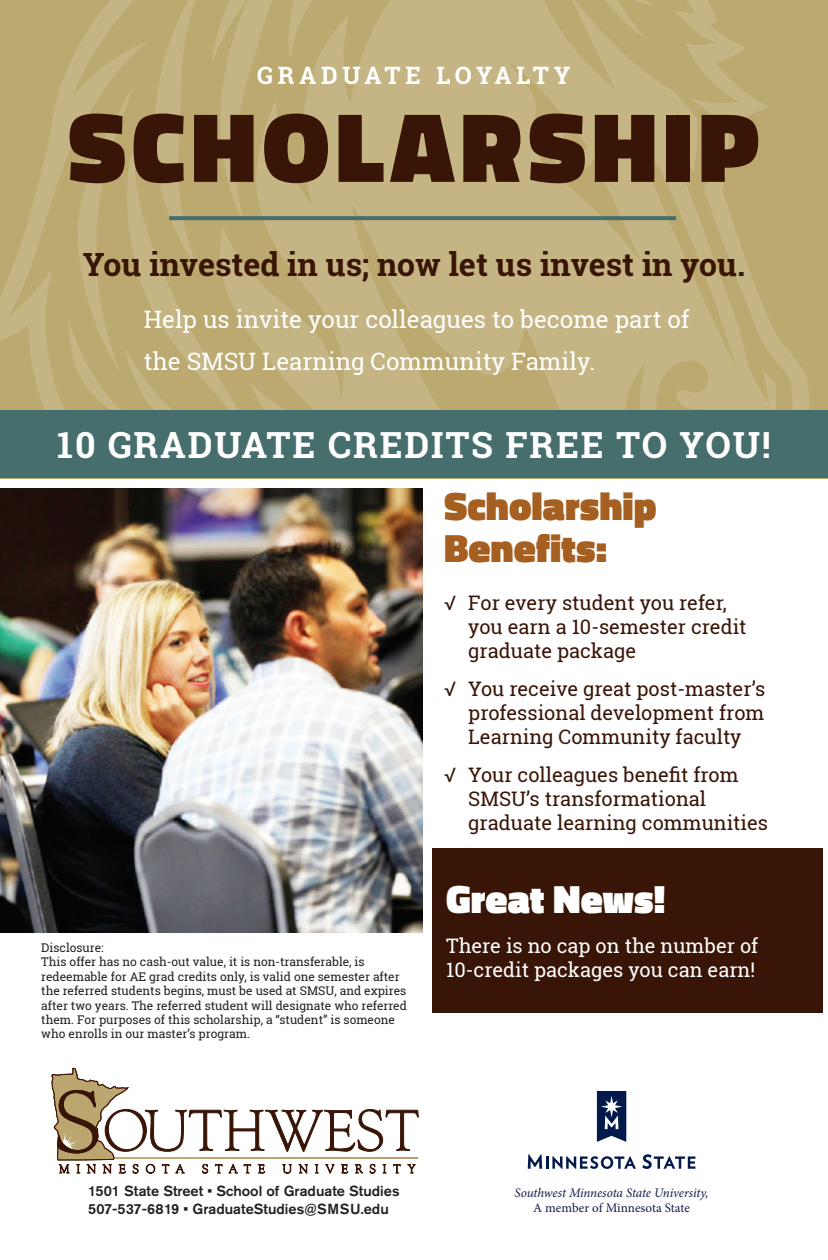
<style>
.page{position:relative;width:828px;height:1260px;background:#fff}
.page>*{position:absolute;margin:0;border:0;box-sizing:border-box;transform-origin:0 0}
.t1{font:900 100px "Titillium Web";letter-spacing:.06em;color:#391507}
.t2{font:900 40px/42px "Titillium Web";color:#a55f20}
.t3{font:900 40px "Titillium Web";color:#fff}
.t4{font:700 36px "Roboto Slab";letter-spacing:.05em;color:#fff}
.t5{font:700 32px "Roboto Slab";color:#391507}
.t6{font:24px/42px "Roboto Slab";color:#fff}
.t7{font:700 24px "Roboto Slab";letter-spacing:.2em;color:#fff}
.t8{font:20px/24px "Roboto Slab";color:#391507}
.t9{font:20px/24px "Roboto Slab";color:#fff}
.t10{font:500 14.4px/17.4px "Akzidenz Grotesk Pro";color:#231f20}
.t11{font:italic 13px "Minion Pro";letter-spacing:-.01em;color:#121c48}
.t12{font:13px "Minion Pro";color:#121c48}
.t13{font:12px/14.4px "Roboto Slab";color:#231f20}
</style>
<div class="page">
<svg style="left:0;top:0;width:812px;height:410px;background:#bcab74"></svg>
<svg style="left:67px;top:0;width:59px;height:410px;background:#beac76"></svg>
<svg style="left:126px;top:0;width:651px;height:410px;background:#c1b07d"></svg>
<svg style="left:169px;top:216px;width:507px;height:4px;background:#4a706c"></svg>
<svg style="left:528px;top:1154px;width:108px;height:15px"></svg>
<svg style="left:642px;top:1154px;width:53px;height:15px"></svg>
<svg style="left:597px;top:1091px;width:29px;height:51px"></svg>
<svg style="left:52px;top:1068px;width:367px;height:106px"></svg>
<img style="left:0;top:488px;width:423px;height:444px">
<div style="left:0;top:410px;width:828px;height:68px;background:#466e6c"></div>
<div style="left:432px;top:849px;width:390px;height:164px;background:#391507"></div>
<h3 class="t7" style="left:257px;top:59px;width:315px">GRADUATE LOYALTY</h3>
<h1 class="t1" style="left:68px;top:74px;width:693px">SCHOLARSHIP</h1>
<h3 class="t5" style="left:83px;top:242px;width:664px">You invested in us; now let us invest in you.</h3>
<h3 class="t6" style="left:144px;top:298px;width:547px">Help us invite your colleagues to become part of the SMSU Learning Community Family.</h3>
<h3 class="t4" style="left:57px;top:420px;width:715px">10 GRADUATE CREDITS FREE TO YOU!</h3>
<p class="t13" style="left:41px;top:940px;width:367px">Disclosure:<br>This offer has no cash-out value, it is non-transferable, is redeemable for AE grad credits only, is valid one semester after the referred students begins, must be used at SMSU, and expires after two years. The referred student will designate who referred them. For purposes of this scholarship, a “student” is someone who enrolls in our master’s program.</p>
<h2 class="t2" style="left:444px;top:485px;width:214px">Scholarship<br>Benefits:</h2>
<h3 class="t8" style="left:468px;top:590px;width:280px;text-indent:-24px">√ For every student you refer, you earn a 10-semester credit graduate package</h3>
<h3 class="t8" style="left:468px;top:676px;width:299px;text-align:justify;text-indent:-24px">√ You receive great post-master’s professional development from Learning Community faculty</h3>
<h3 class="t8" style="left:468px;top:762px;width:301px;text-indent:-24px">√ Your colleagues benefit from<br>SMSU’s transformational graduate learning communities</h3>
<h2 class="t3" style="left:446px;top:869px;width:221px">Great News!</h2>
<h3 class="t9" style="left:446px;top:934px;width:314px">There is no cap on the number of<br>10-credit packages you can earn!</h3>
<p class="t10" style="left:88px;top:1182px;width:313px">1501 State Street • School of Graduate Studies<br>507-537-6819 • GraduateStudies@SMSU.edu</p>
<p class="t11" style="left:515px;top:1184px;width:196px">Southwest Minnesota State University,</p>
<p class="t12" style="left:533px;top:1200px;width:158px">A member of Minnesota State</p>
</div>
